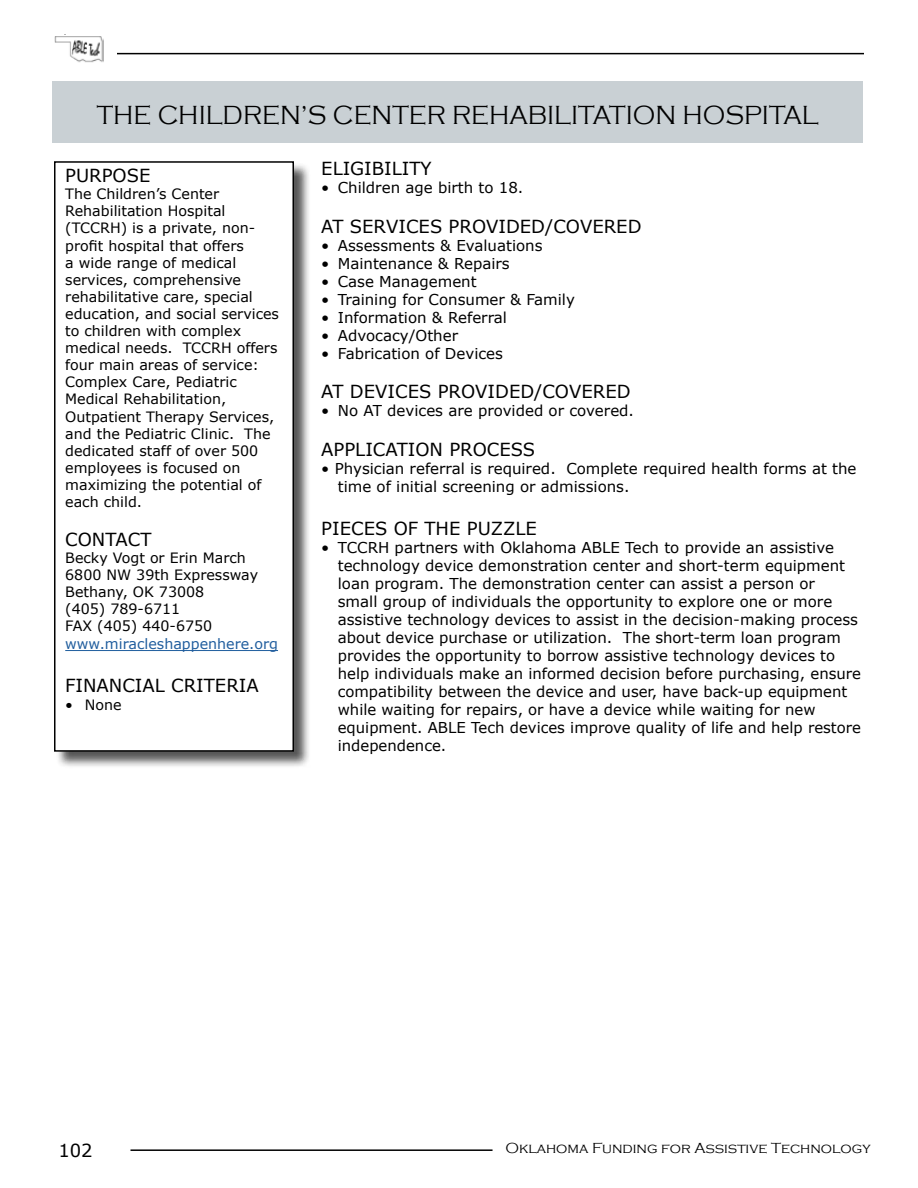
<style>
.page{position:relative;width:918px;height:1188px;background:#fff}
.page>*{position:absolute;margin:0;border:0;box-sizing:border-box;transform-origin:0 0}
.t1{font:300 27px "Copperplate Gothic";color:#000;scale:.92 1}
.t2{font:18px "Verdana";color:#000}
.t3{font:15px/18px "Verdana";color:#000}
.t4{font:300 15px "Copperplate Gothic";color:#000}
.t5{font:14.25px/17.1px "Verdana";color:#000}
.t6{font:14.25px "Verdana";color:#215e9e}
</style>
<div class="page">
<hr style="left:117px;top:53px;width:747px;height:1px;background:#000">
<hr style="left:130px;top:1149px;width:363px;height:2px;background:#000">
<img style="left:54px;top:36px;width:50px;height:27px">
<div style="left:53px;top:81px;width:810px;height:61px;background:#c9d0d4"></div>
<div style="left:55px;top:162px;width:256px;height:607px;background:#000;opacity:.66"></div>
<div style="left:55px;top:162px;width:238px;height:589px;background:#fff"></div>
<div style="left:54px;top:161px;width:240px;height:591px;border:2px solid #000"></div>
<hr style="left:65px;top:650px;width:213px;height:1px;background:#215e9e">
<h1 class="t1" style="left:97px;top:100px;width:786px">THE CHILDREN’S CENTER REHABILITATION HOSPITAL</h1>
<p class="t2" style="left:65px;top:163px;width:87px">PURPOSE</p>
<p class="t5" style="left:65px;top:185px;width:215px">The Children’s Center<br>Rehabilitation Hospital (TCCRH) is a private, non&shy;profit hospital that offers<br>a wide range of medical services, comprehensive rehabilitative care, special education, and social services to children with complex medical needs. TCCRH offers four main areas of service:<br>Complex Care, Pediatric<br>Medical Rehabilitation,<br>Outpatient Therapy Services, and the Pediatric Clinic. The dedicated staff of over 500 employees is focused on maximizing the potential of each child.</p>
<p class="t2" style="left:65px;top:527px;width:88px">CONTACT</p>
<p class="t5" style="left:65px;top:549px;width:194px">Becky Vogt or Erin March<br>6800 NW 39th Expressway<br>Bethany, OK 73008<br>(405) 789-6711<br>FAX (405) 440-6750</p>
<p class="t6" style="left:65px;top:634px;width:214px">www.miracleshappenhere.org</p>
<p class="t2" style="left:65px;top:674px;width:195px">FINANCIAL CRITERIA</p>
<p class="t5" style="left:65px;top:697px;width:58px">• None</p>
<p class="t2" style="left:321px;top:156px;width:112px">ELIGIBILITY</p>
<p class="t3" style="left:321px;top:178px;width:204px">• Children age birth to 18.</p>
<p class="t2" style="left:321px;top:214px;width:322px">AT SERVICES PROVIDED/COVERED</p>
<p class="t3" style="left:321px;top:236px;width:223px">• Assessments &amp; Evaluations</p>
<p class="t3" style="left:321px;top:254px;width:190px">• Maintenance &amp; Repairs</p>
<p class="t3" style="left:321px;top:272px;width:157px">• Case Management</p>
<p class="t3" style="left:321px;top:290px;width:255px">• Training for Consumer &amp; Family</p>
<p class="t3" style="left:321px;top:308px;width:187px">• Information &amp; Referral</p>
<p class="t3" style="left:321px;top:326px;width:138px">• Advocacy/Other</p>
<p class="t3" style="left:321px;top:344px;width:183px">• Fabrication of Devices</p>
<p class="t2" style="left:321px;top:379px;width:311px">AT DEVICES PROVIDED/COVERED</p>
<p class="t3" style="left:321px;top:402px;width:314px">• No AT devices are provided or covered.</p>
<p class="t2" style="left:321px;top:437px;width:215px">APPLICATION PROCESS</p>
<p class="t3" style="left:338px;top:459px;width:520px;text-indent:-16px">• Physician referral is required. Complete required health forms at the time of initial screening or admissions.</p>
<p class="t2" style="left:321px;top:516px;width:217px">PIECES OF THE PUZZLE</p>
<p class="t3" style="left:338px;top:538px;width:525px;text-indent:-16px">• TCCRH partners with Oklahoma ABLE Tech to provide an assistive technology device demonstration center and short-term equipment loan program. The demonstration center can assist a person or<br>small group of individuals the opportunity to explore one or more assistive technology devices to assist in the decision-making process about device purchase or utilization. The short-term loan program provides the opportunity to borrow assistive technology devices to help individuals make an informed decision before purchasing, ensure compatibility between the device and user, have back-up equipment while waiting for repairs, or have a device while waiting for new equipment. ABLE Tech devices improve quality of life and help restore independence.</p>
<p class="t2" style="left:58px;top:1138px;width:36px">102</p>
<p class="t4" style="left:506px;top:1140px;width:367px">Oklahoma Funding for Assistive Technology</p>
</div>
